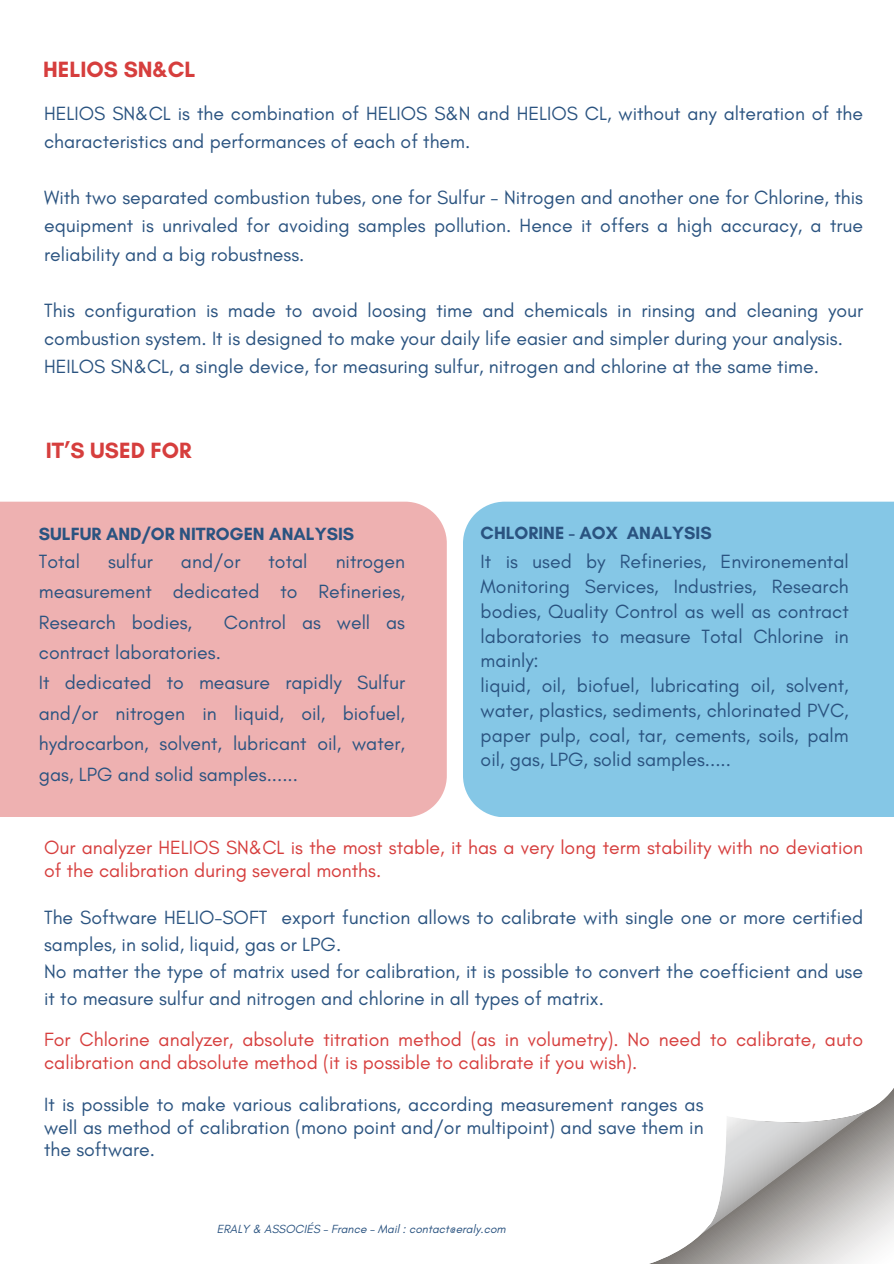
<style>
.page{position:relative;width:894px;height:1264px;background:#fff}
.page>*{position:absolute;margin:0;border:0;box-sizing:border-box;transform-origin:0 0}
.t1{font:700 22.5px "Glacial Indifference";color:#d63e3d}
.t2{font:19.5px/24.8px "Glacial Indifference";color:#2a5380}
.t3{font:19.5px/22.5px "Glacial Indifference";color:#d63e3d}
.t4{font:700 18px "Glacial Indifference";color:#2a5380}
.t5{font:italic 12px "Glacial Indifference";color:#2a5380}
</style>
<div class="page">
<div style="left:0;top:501px;width:446px;height:316px;background:#eeb1b1"></div>
<div style="left:463px;top:501px;width:430px;height:316px;background:#85c7e6"></div>
<svg style="left:652px;top:1089px;width:241px;height:174px"></svg>
<svg style="left:696px;top:1108px;width:173px;height:129px"></svg>
<p class="t1" style="left:43px;top:56px;width:154px">HELIOS SN&amp;CL</p>
<p class="t2" style="left:44px;top:99px;width:820px;line-height:28.2px">HELIOS SN&amp;CL is the combination of HELIOS S&amp;N and HELIOS CL, without any alteration of the characteristics and performances of each of them.</p>
<p class="t2" style="left:44px;top:183px;width:820px;line-height:28.2px;text-align:justify">With two separated combustion tubes, one for Sulfur - Nitrogen and another one for Chlorine, this equipment is unrivaled for avoiding samples pollution. Hence it offers a high accuracy, a true reliability and a big robustness.</p>
<p class="t2" style="left:44px;top:296px;width:820px;line-height:28.2px">This configuration is made to avoid loosing time and chemicals in rinsing and cleaning your combustion system. It is designed to make your daily life easier and simpler during your analysis.<br>HEILOS SN&amp;CL, a single device, for measuring sulfur, nitrogen and chlorine at the same time.</p>
<p class="t1" style="left:46px;top:437px;width:147px">IT’S USED FOR</p>
<p class="t4" style="left:39px;top:522px;width:317px">SULFUR AND/OR NITROGEN ANALYSIS</p>
<p class="t2" style="left:39px;top:548px;width:43px">Total</p>
<p class="t2" style="left:108px;top:548px;width:46px">sulfur</p>
<p class="t2" style="left:181px;top:548px;width:61px">and/or</p>
<p class="t2" style="left:268px;top:548px;width:40px">total</p>
<p class="t2" style="left:39px;top:546px;width:367px;line-height:30.3px;text-align:justify;text-indent:297px">nitrogen measurement dedicated to Refineries, Research bodies,</p>
<p class="t2" style="left:224px;top:609px;width:183px">Control as well as</p>
<p class="t2" style="left:39px;top:637px;width:367px;line-height:30.3px">contract laboratories.<br>It dedicated to measure rapidly Sulfur and/or nitrogen in liquid, oil, biofuel, hydrocarbon, solvent, lubricant oil, water, gas, LPG and solid samples......</p>
<p class="t4" style="left:480px;top:522px;width:232px">CHLORINE - AOX ANALYSIS</p>
<p class="t2" style="left:480px;top:549px;width:369px">It is used by Refineries, Environemental Monitoring Services, Industries, Research bodies, Quality Control as well as contract laboratories to measure Total Chlorine in mainly:<br>liquid, oil, biofuel, lubricating oil, solvent, water, plastics, sediments, chlorinated PVC, paper pulp, coal, tar, cements, soils, palm oil, gas, LPG, solid samples.....</p>
<p class="t3" style="left:44px;top:836px;width:820px">Our analyzer HELIOS SN&amp;CL is the most stable, it has a very long term stability with no deviation of the calibration during several months.</p>
<p class="t2" style="left:44px;top:903px;width:820px;line-height:27px">The Software HELIO-SOFT export function allows to calibrate with single one or more certified samples, in solid, liquid, gas or LPG.<br>No matter the type of matrix used for calibration, it is possible to convert the coefficient and use it to measure sulfur and nitrogen and chlorine in all types of matrix.</p>
<p class="t3" style="left:44px;top:1027px;width:820px">For Chlorine analyzer, absolute titration method (as in volumetry). No need to calibrate, auto calibration and absolute method (it is possible to calibrate if you wish).</p>
<p class="t2" style="left:44px;top:1093px;width:660px;line-height:22.5px;text-align:justify">It is possible to make various calibrations, according measurement ranges as well as method of calibration (mono point and/or multipoint) and save them in the software.</p>
<p class="t5" style="left:217px;top:1221px;width:290px">ERALY &amp; ASSOCIÉS – France – Mail : contact@eraly.com</p>
</div>
